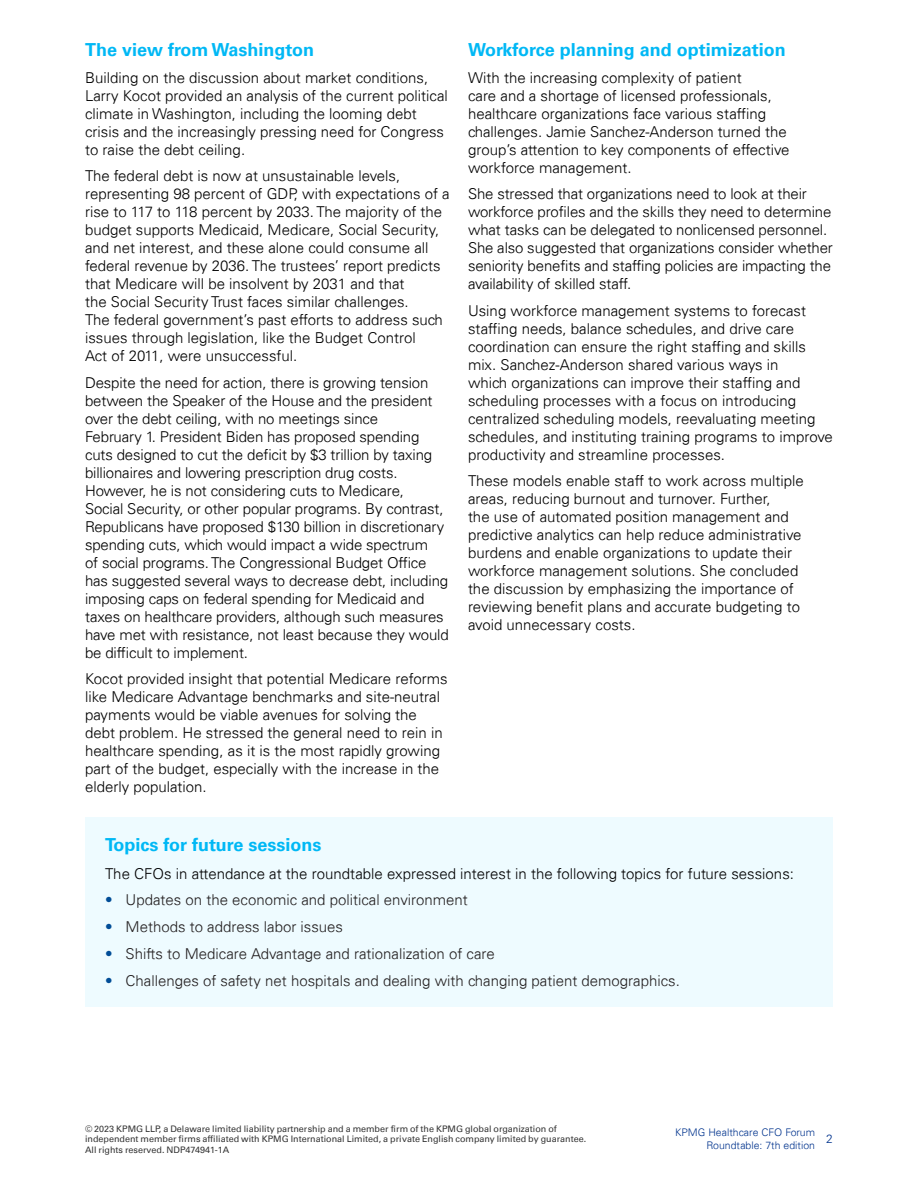
<style>
.page{position:relative;width:918px;height:1188px;background:#fff}
.page>*{position:absolute;margin:0;border:0;box-sizing:border-box;transform-origin:0 0}
.t1{font:700 18px "Univers 65";color:#00b8f5}
.t2{font:300 15px/18px "Univers 45";color:#000}
.t3{font:300 15px "Univers 45";color:#231f20}
.t4{font:300 12px "Univers 45";color:#00338d}
.t5{font:300 10.5px/12.6px "Univers 45";color:#00338d;text-align:right}
.t6{font:9px/10.8px "Univers 55 Roman";color:#333}
.s1{color:#014d97}
</style>
<div class="page">
<div style="left:85px;top:817px;width:748px;height:190px;background:#eefbff"></div>
<p class="t1" style="left:85px;top:39px;width:230px">The view from Washington</p>
<p class="t2" style="left:85px;top:68px;width:364px">Building on the discussion about market conditions, Larry Kocot provided an analysis of the current political climate in Washington, including the looming debt crisis and the increasingly pressing need for Congress to raise the debt ceiling.</p>
<p class="t2" style="left:85px;top:167px;width:366px">The federal debt is now at unsustainable levels, representing 98 percent of GDP, with expectations of a rise to 117 to 118 percent by 2033. The majority of the budget supports Medicaid, Medicare, Social Security, and net interest, and these alone could consume all federal revenue by 2036. The trustees’ report predicts that Medicare will be insolvent by 2031 and that<br>the Social Security Trust faces similar challenges.<br>The federal government’s past efforts to address such issues through legislation, like the Budget Control<br>Act of 2011, were unsuccessful.</p>
<p class="t2" style="left:85px;top:373px;width:365px">Despite the need for action, there is growing tension between the Speaker of the House and the president over the debt ceiling, with no meetings since<br>February 1. President Biden has proposed spending cuts designed to cut the deficit by $3 trillion by taxing billionaires and lowering prescription drug costs.<br>However, he is not considering cuts to Medicare,<br>Social Security, or other popular programs. By contrast, Republicans have proposed $130 billion in discretionary spending cuts, which would impact a wide spectrum<br>of social programs. The Congressional Budget Office has suggested several ways to decrease debt, including imposing caps on federal spending for Medicaid and taxes on healthcare providers, although such measures have met with resistance, not least because they would be difficult to implement.</p>
<p class="t2" style="left:85px;top:670px;width:364px">Kocot provided insight that potential Medicare reforms like Medicare Advantage benchmarks and site-neutral payments would be viable avenues for solving the debt problem. He stressed the general need to rein in healthcare spending, as it is the most rapidly growing part of the budget, especially with the increase in the elderly population.</p>
<p class="t1" style="left:468px;top:39px;width:319px">Workforce planning and optimization</p>
<p class="t2" style="left:468px;top:68px;width:323px">With the increasing complexity of patient<br>care and a shortage of licensed professionals, healthcare organizations face various staffing challenges. Jamie Sanchez-Anderson turned the group’s attention to key components of effective workforce management.</p>
<p class="t2" style="left:468px;top:185px;width:366px">She stressed that organizations need to look at their workforce profiles and the skills they need to determine what tasks can be delegated to nonlicensed personnel.<br>She also suggested that organizations consider whether seniority benefits and staffing policies are impacting the availability of skilled staff.</p>
<p class="t2" style="left:468px;top:301px;width:366px">Using workforce management systems to forecast staffing needs, balance schedules, and drive care coordination can ensure the right staffing and skills mix. Sanchez-Anderson shared various ways in<br>which organizations can improve their staffing and scheduling processes with a focus on introducing centralized scheduling models, reevaluating meeting schedules, and instituting training programs to improve productivity and streamline processes.</p>
<p class="t2" style="left:468px;top:472px;width:337px">These models enable staff to work across multiple areas, reducing burnout and turnover. Further,<br>the use of automated position management and predictive analytics can help reduce administrative burdens and enable organizations to update their workforce management solutions. She concluded the discussion by emphasizing the importance of reviewing benefit plans and accurate budgeting to avoid unnecessary costs.</p>
<p class="t1" style="left:105px;top:834px;width:218px">Topics for future sessions</p>
<p class="t2" style="left:105px;top:864px;width:690px">The CFOs in attendance at the roundtable expressed interest in the following topics for future sessions:</p>
<p class="t3" style="left:105px;top:891px;width:364px"><span class="s1">•</span> Updates on the economic and political environment</p>
<p class="t3" style="left:105px;top:918px;width:239px"><span class="s1">•</span> Methods to address labor issues</p>
<p class="t3" style="left:105px;top:945px;width:391px"><span class="s1">•</span> Shifts to Medicare Advantage and rationalization of care</p>
<p class="t3" style="left:105px;top:972px;width:576px"><span class="s1">•</span> Challenges of safety net hospitals and dealing with changing patient demographics.</p>
<p class="t6" style="left:85px;top:1123px;width:503px">© 2023 KPMG LLP, a Delaware limited liability partnership and a member firm of the KPMG global organization of independent member firms affiliated with KPMG International Limited, a private English company limited by guarantee.<br>All rights reserved. NDP474941-1A</p>
<p class="t5" style="left:675px;top:1126px;width:141px">KPMG Healthcare CFO Forum<br>Roundtable: 7th edition</p>
<p class="t4" style="left:826px;top:1132px;width:8px">2</p>
</div>
